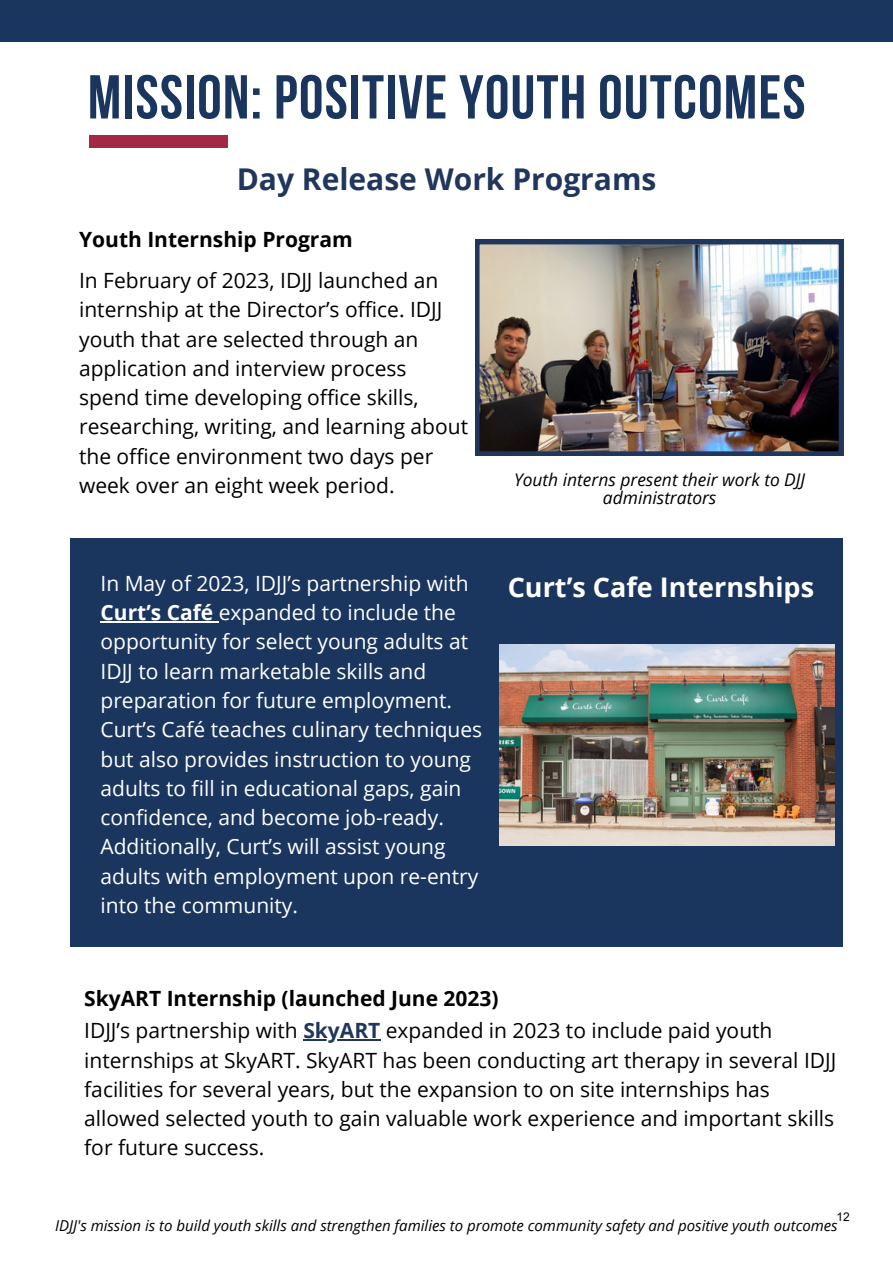
<style>
.page{position:relative;width:893px;height:1264px;background:#fff}
.page>*{position:absolute;margin:0;border:0;box-sizing:border-box;transform-origin:0 0}
.t1{font:700 61.8px "Bebas Neue";letter-spacing:.02em;color:#1a365e}
.t2{font:700 30px "Open Sans";color:#21365c}
.t3{font:700 27px "Open Sans";color:#fff}
.t4{font:21px/29.2px "Open Sans";color:#000}
.t5{font:21px/29.2px "Open Sans";color:#fff}
.t6{font:700 21px "Open Sans";color:#000}
.t7{font:italic 17.4px/18px "Open Sans";color:#000;text-align:center}
.t8{font:italic 15px "Open Sans";color:#000}
.t9{font:12px "Arial";color:#000}
.s1{font-weight:700}
.s2{font-weight:700;color:#21365c}
</style>
<div class="page">
<div style="left:0;top:0;width:892px;height:42px;background:#1a365e"></div>
<div style="left:89px;top:135px;width:139px;height:12px;background:#a42744"></div>
<div style="left:70px;top:538px;width:773px;height:408px;background:#1a365e"></div>
<img style="left:475px;top:240px;width:368px;height:216px">
<img style="left:499px;top:644px;width:335px;height:201px">
<hr style="left:303px;top:1039px;width:77px;height:1px;background:#21365c">
<hr style="left:100px;top:621px;width:119px;height:1px;background:#fff">
<p class="t1" style="left:88px;top:72px;width:719px">MISSION: POSITIVE YOUTH OUTCOMES</p>
<p class="t2" style="left:237px;top:158px;width:421px">Day Release Work Programs</p>
<p class="t6" style="left:79px;top:224px;width:275px">Youth Internship Program</p>
<p class="t4" style="left:79px;top:265px;width:390px">In February of 2023, IDJJ launched an internship at the Director’s office. IDJJ youth that are selected through an application and interview process spend time developing office skills, researching, writing, and learning about the office environment two days per week over an eight week period.</p>
<p class="t7" style="left:514px;top:470px;width:292px">Youth interns present their work to DJJ administrators</p>
<p class="t5" style="left:100px;top:568px;width:383px">In May of 2023, IDJJ’s partnership with <span class="s1">Curt’s Café</span> expanded to include the opportunity for select young adults at IDJJ to learn marketable skills and preparation for future employment.<br>Curt’s Café teaches culinary techniques but also provides instruction to young adults to fill in educational gaps, gain confidence, and become job-ready.<br>Additionally, Curt’s will assist young adults with employment upon re-entry into the community.</p>
<p class="t3" style="left:507px;top:568px;width:308px">Curt’s Cafe Internships</p>
<p class="t6" style="left:84px;top:983px;width:416px">SkyART Internship (launched June 2023)</p>
<p class="t4" style="left:84px;top:1015px;width:753px">IDJJ’s partnership with <span class="s2">SkyART</span> expanded in 2023 to include paid youth internships at SkyART. SkyART has been conducting art therapy in several IDJJ facilities for several years, but the expansion to on site internships has allowed selected youth to gain valuable work experience and important skills for future success.</p>
<p class="t9" style="left:836px;top:1208px;width:15px">12</p>
<p class="t8" style="left:55px;top:1215px;width:784px">IDJJ's mission is to build youth skills and strengthen families to promote community safety and positive youth outcomes</p>
</div>
